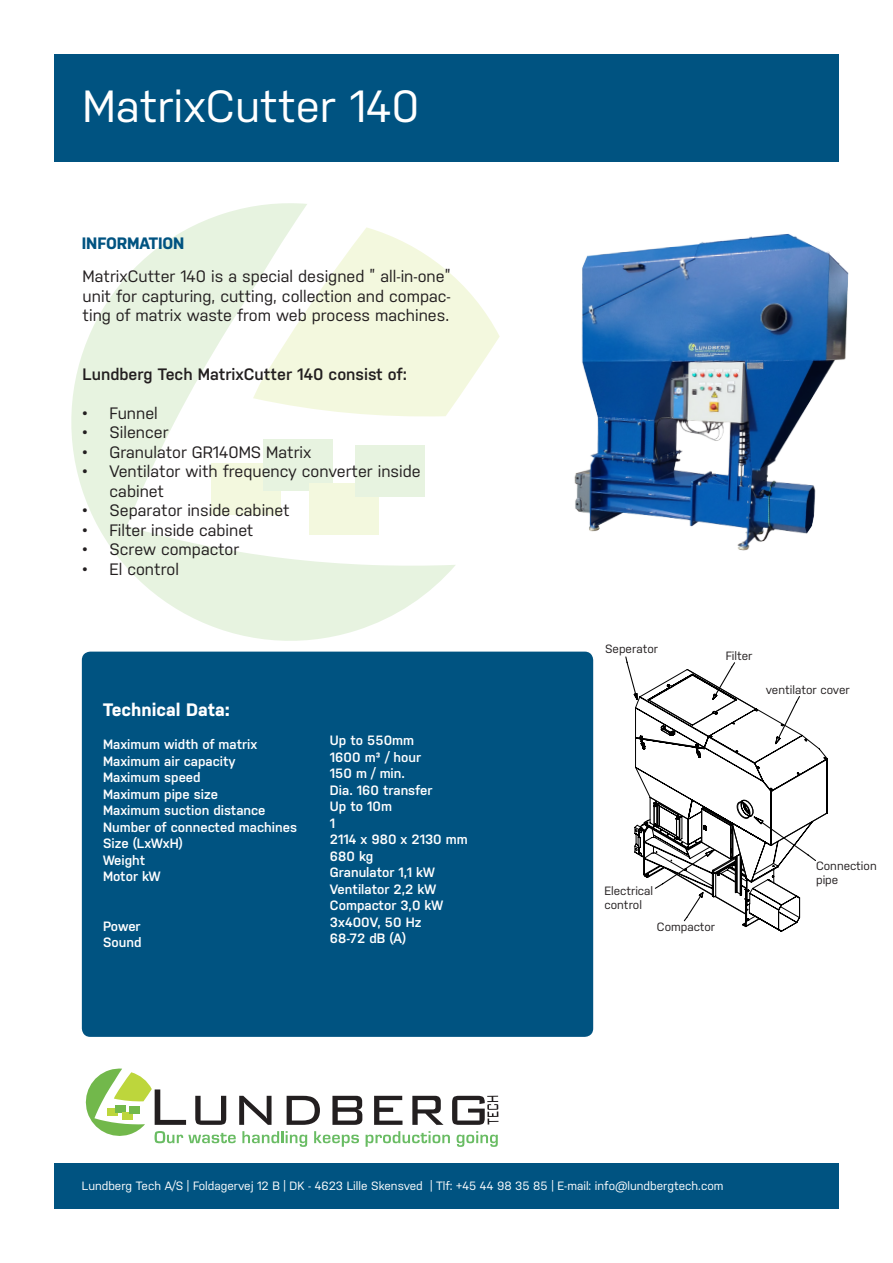
<style>
.page{position:relative;width:893px;height:1263px;background:#fff}
.page>*{position:absolute;margin:0;border:0;box-sizing:border-box;transform-origin:0 0}
.H1_sort{font:45px "Nudista";color:#fff}
.Datatekst_overskrift{font:700 18px "Nudista";color:#fff}
.Brødtekst{font:16.5px/19.5px "Nudista";color:#231f20;text-align:justify}
.Brødtekst-2{font:600 16.5px "Nudista";color:#231f20}
.H2_Blaa{font:700 16.5px "Nudista";letter-spacing:-.005em;color:#005381}
.Data_tekst{font:600 13.5px/16.5px "Nudista";color:#fff}
.t1{font:12px "Nudista";color:#fff}
.t2{font:12px "Nudista";color:#231f20}
</style>
<div class="page">
<div style="left:82px;top:652px;width:511px;height:385px;background:#005381;border-radius:9px"></div>
<div style="left:55px;top:1164px;width:784px;height:45px;background:#005381"></div>
<svg style="left:456px;top:279px;width:44px;height:122px;fill:#f3f8de"></svg>
<svg style="left:71px;top:203px;width:385px;height:464px"></svg>
<div style="left:211px;top:463px;width:69px;height:51px;background:#f3f8de"></div>
<div style="left:263px;top:439px;width:69px;height:52px;background:#e7f3e0"></div>
<div style="left:309px;top:483px;width:69px;height:52px;background:#f3f8de"></div>
<div style="left:355px;top:445px;width:70px;height:52px;background:#e7f3e0"></div>
<svg style="left:85px;top:1068px;width:413px;height:79px"></svg>
<div style="left:54px;top:54px;width:785px;height:107px;background:#005381"></div>
<img style="left:574px;top:233px;width:275px;height:318px">
<svg style="left:625px;top:656px;width:203px;height:276px"></svg>
<p class="H1_sort" style="left:83px;top:73px;width:338px">MatrixCutter 140</p>
<p class="H2_Blaa" style="left:82px;top:231px;width:104px">INFORMATION</p>
<p class="Brødtekst" style="left:83px;top:266px;width:370px">MatrixCutter 140 is a special designed ” all-in-one” unit for capturing, cutting, collection and compac&shy;ting of matrix waste from web process machines.</p>
<p class="Brødtekst-2" style="left:83px;top:362px;width:326px">Lundberg Tech MatrixCutter 140 consist of:</p>
<p class="Brødtekst" style="left:83px;top:402px;width:77px">• Funnel</p>
<p class="Brødtekst" style="left:83px;top:422px;width:87px">• Silencer</p>
<p class="Brødtekst" style="left:83px;top:441px;width:230px">• Granulator GR140MS Matrix</p>
<p class="Brødtekst" style="left:110px;top:461px;width:313px;text-indent:-27px">• Ventilator with frequency converter inside cabinet</p>
<p class="Brødtekst" style="left:83px;top:500px;width:208px">• Separator inside cabinet</p>
<p class="Brødtekst" style="left:83px;top:519px;width:172px">• Filter inside cabinet</p>
<p class="Brødtekst" style="left:83px;top:539px;width:158px">• Screw compactor</p>
<p class="Brødtekst" style="left:83px;top:558px;width:98px">• El control</p>
<p class="Datatekst_overskrift" style="left:103px;top:696px;width:128px">Technical Data:</p>
<p class="Data_tekst" style="left:103px;top:735px;width:156px">Maximum width of matrix</p>
<p class="Data_tekst" style="left:103px;top:751px;width:134px">Maximum air capacity</p>
<p class="Data_tekst" style="left:103px;top:768px;width:99px">Maximum speed</p>
<p class="Data_tekst" style="left:103px;top:784px;width:116px">Maximum pipe size</p>
<p class="Data_tekst" style="left:103px;top:801px;width:164px">Maximum suction distance</p>
<p class="Data_tekst" style="left:103px;top:817px;width:195px">Number of connected machines</p>
<p class="Data_tekst" style="left:103px;top:834px;width:81px">Size (LxWxH)</p>
<p class="Data_tekst" style="left:103px;top:850px;width:44px">Weight</p>
<p class="Data_tekst" style="left:103px;top:867px;width:59px">Motor kW</p>
<p class="Data_tekst" style="left:103px;top:916px;width:39px">Power</p>
<p class="Data_tekst" style="left:103px;top:933px;width:40px">Sound</p>
<p class="Data_tekst" style="left:330px;top:731px;width:86px">Up to 550mm</p>
<p class="Data_tekst" style="left:330px;top:748px;width:93px">1600 m³ / hour</p>
<p class="Data_tekst" style="left:330px;top:764px;width:76px">150 m / min.</p>
<p class="Data_tekst" style="left:330px;top:781px;width:104px">Dia. 160 transfer</p>
<p class="Data_tekst" style="left:330px;top:797px;width:64px">Up to 10m</p>
<p class="Data_tekst" style="left:330px;top:814px;width:7px">1</p>
<p class="Data_tekst" style="left:330px;top:830px;width:139px">2114 x 980 x 2130 mm<br>680 kg</p>
<p class="Data_tekst" style="left:330px;top:863px;width:106px">Granulator 1,1 kW</p>
<p class="Data_tekst" style="left:330px;top:880px;width:108px">Ventilator 2,2 kW</p>
<p class="Data_tekst" style="left:330px;top:896px;width:115px">Compactor 3,0 kW</p>
<p class="Data_tekst" style="left:330px;top:913px;width:93px">3x400V, 50 Hz</p>
<p class="Data_tekst" style="left:330px;top:929px;width:78px">68-72 dB (A)</p>
<p class="t2" style="left:605px;top:640px;width:55px">Seperator</p>
<p class="t2" style="left:726px;top:647px;width:28px">Filter</p>
<p class="t2" style="left:766px;top:681px;width:85px">ventilator cover</p>
<p class="t2" style="left:604px;top:882px;width:50px">Electrical</p>
<p class="t2" style="left:604px;top:896px;width:39px">control</p>
<p class="t2" style="left:657px;top:918px;width:60px">Compactor</p>
<p class="t2" style="left:816px;top:857px;width:62px">Connection</p>
<p class="t2" style="left:816px;top:871px;width:24px">pipe</p>
<p class="t1" style="left:82px;top:1177px;width:643px">Lundberg Tech A/S | Foldagervej 12 B | DK - 4623 Lille Skensved | Tlf: +45 44 98 35 85 | E-mail: info@lundbergtech.com</p>
</div>
